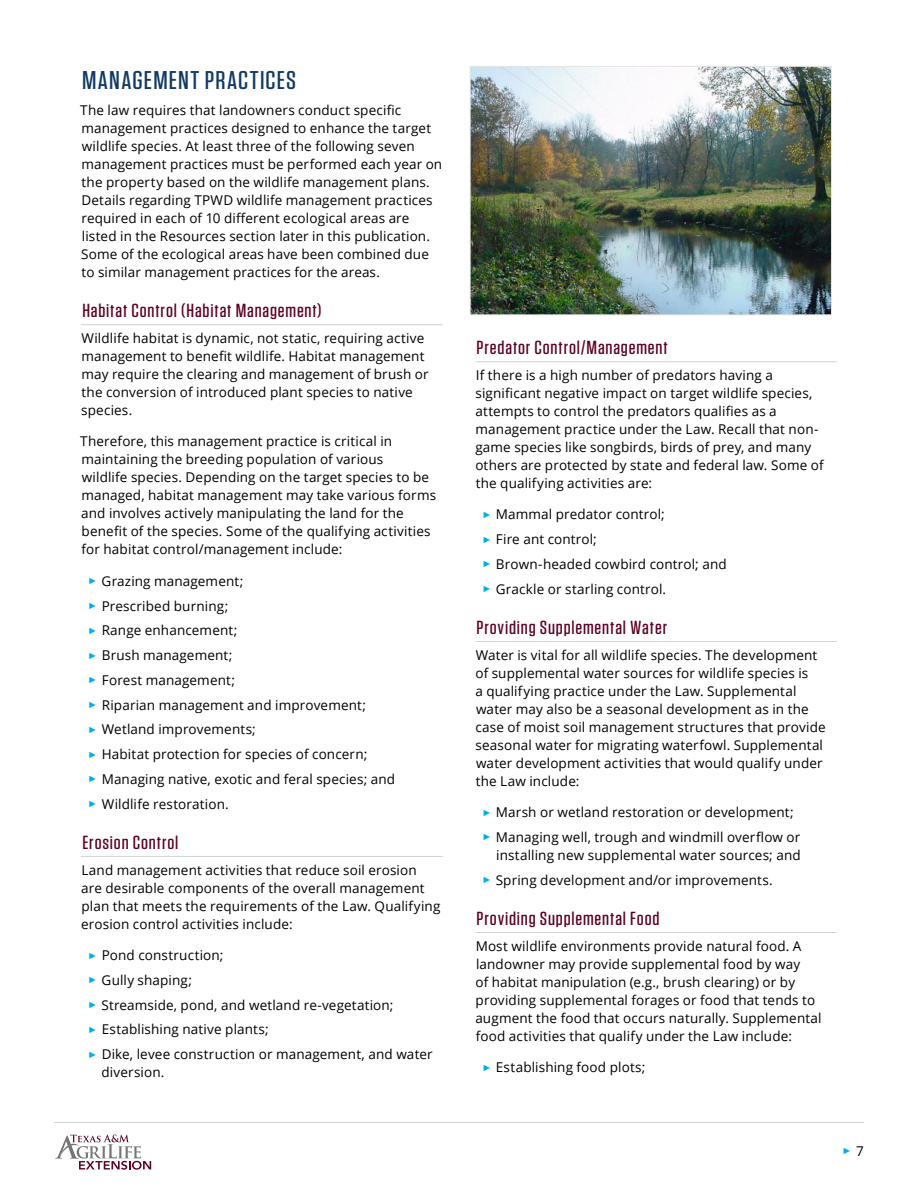
<style>
.page{position:relative;width:918px;height:1188px;background:#fff}
.page>*{position:absolute;margin:0;border:0;box-sizing:border-box;transform-origin:0 0}
.heading1{font:500 25.65px "Tungsten";letter-spacing:.04em;color:#113b65;scale:1.11 1}
.heading2{font:500 18.9px "Tungsten";letter-spacing:.04em;color:#5d0025;scale:1.11 1}
.Body{font:13.5px/18px "Open Sans";letter-spacing:.01em;color:#000}
.Bulleted_List_-_1_Co{font:13.5px/18px "Open Sans";letter-spacing:.01em;color:#000}
.t1{font:9px "Arial";color:#00aeef}
.s1{font-family:"Arial";font-size:9px;color:#00aeef}
.s2{font-family:"Open Sans";font-size:13.5px;color:#000}
</style>
<div class="page">
<hr style="left:54px;top:1122px;width:810px;height:1px;background:#d1d3d4">
<svg style="left:55px;top:1135px;width:96px;height:35px"></svg>
<hr style="left:81px;top:324px;width:362px;height:1px;background:#d1d3d4">
<hr style="left:81px;top:856px;width:362px;height:1px;background:#d1d3d4">
<img style="left:472px;top:68px;width:358px;height:245px">
<div style="left:470px;top:66px;width:362px;height:249px;border:1px solid #e5e6e5"></div>
<hr style="left:475px;top:361px;width:362px;height:1px;background:#d1d3d4">
<hr style="left:475px;top:641px;width:362px;height:1px;background:#d1d3d4">
<hr style="left:475px;top:932px;width:362px;height:1px;background:#d1d3d4">
<h1 class="heading1" style="left:82px;top:67px;width:194px">MANAGEMENT PRACTICES</h1>
<p class="Body" style="left:80px;top:101px;width:363px">The law requires that landowners conduct specific management practices designed to enhance the target wildlife species. At least three of the following seven management practices must be performed each year on the property based on the wildlife management plans.<br>Details regarding TPWD wildlife management practices required in each of 10 different ecological areas are listed in the Resources section later in this publication.<br>Some of the ecological areas have been combined due to similar management practices for the areas.</p>
<h2 class="heading2" style="left:82px;top:300px;width:217px">Habitat Control (Habitat Management)</h2>
<p class="Body" style="left:81px;top:329px;width:349px">Wildlife habitat is dynamic, not static, requiring active management to benefit wildlife. Habitat management may require the clearing and management of brush or the conversion of introduced plant species to native species.</p>
<p class="Body" style="left:80px;top:432px;width:357px">Therefore, this management practice is critical in maintaining the breeding population of various<br>wildlife species. Depending on the target species to be managed, habitat management may take various forms and involves actively manipulating the land for the benefit of the species. Some of the qualifying activities for habitat control/management include:</p>
<p class="Bulleted_List_-_1_Co" style="left:88px;top:572px;width:157px"><span class="s1">►</span> Grazing management;</p>
<p class="Bulleted_List_-_1_Co" style="left:88px;top:596px;width:142px"><span class="s1">►</span> Prescribed burning;</p>
<p class="Bulleted_List_-_1_Co" style="left:88px;top:621px;width:151px"><span class="s1">►</span> Range enhancement;</p>
<p class="Bulleted_List_-_1_Co" style="left:88px;top:646px;width:146px"><span class="s1">►</span> Brush management;</p>
<p class="Bulleted_List_-_1_Co" style="left:88px;top:671px;width:148px"><span class="s1">►</span> Forest management;</p>
<p class="Bulleted_List_-_1_Co" style="left:88px;top:695px;width:279px"><span class="s1">►</span> Riparian management and improvement;</p>
<p class="Bulleted_List_-_1_Co" style="left:88px;top:720px;width:169px"><span class="s1">►</span> Wetland improvements;</p>
<p class="Bulleted_List_-_1_Co" style="left:88px;top:745px;width:281px"><span class="s1">►</span> Habitat protection for species of concern;</p>
<p class="Bulleted_List_-_1_Co" style="left:88px;top:770px;width:308px"><span class="s1">►</span> Managing native, exotic and feral species; and</p>
<p class="Bulleted_List_-_1_Co" style="left:88px;top:794px;width:142px"><span class="s1">►</span> Wildlife restoration.</p>
<h2 class="heading2" style="left:82px;top:832px;width:88px">Erosion Control</h2>
<p class="Body" style="left:81px;top:860px;width:361px">Land management activities that reduce soil erosion are desirable components of the overall management plan that meets the requirements of the Law. Qualifying erosion control activities include:</p>
<p class="Bulleted_List_-_1_Co" style="left:88px;top:946px;width:137px"><span class="s1">►</span> Pond construction;</p>
<p class="Bulleted_List_-_1_Co" style="left:88px;top:971px;width:105px"><span class="s1">►</span> Gully shaping;</p>
<p class="Bulleted_List_-_1_Co" style="left:88px;top:995px;width:307px"><span class="s1">►</span> Streamside, pond, and wetland re-vegetation;</p>
<p class="Bulleted_List_-_1_Co" style="left:88px;top:1020px;width:182px"><span class="s1">►</span> Establishing native plants;</p>
<p class="Bulleted_List_-_1_Co" style="left:101px;top:1045px;width:333px;text-indent:-13px"><span class="s1">►</span> Dike, levee construction or management, and water diversion.</p>
<h2 class="heading2" style="left:477px;top:337px;width:174px">Predator Control/Management</h2>
<p class="Body" style="left:475px;top:366px;width:350px">If there is a high number of predators having a significant negative impact on target wildlife species, attempts to control the predators qualifies as a management practice under the Law. Recall that non&shy;game species like songbirds, birds of prey, and many others are protected by state and federal law. Some of the qualifying activities are:</p>
<p class="Bulleted_List_-_1_Co" style="left:482px;top:505px;width:184px"><span class="s1">►</span> Mammal predator control;</p>
<p class="Bulleted_List_-_1_Co" style="left:482px;top:530px;width:116px"><span class="s1">►</span> Fire ant control;</p>
<p class="Bulleted_List_-_1_Co" style="left:482px;top:555px;width:246px"><span class="s1">►</span> Brown-headed cowbird control; and</p>
<p class="Bulleted_List_-_1_Co" style="left:482px;top:579px;width:185px"><span class="s1">►</span> Grackle or starling control.</p>
<h2 class="heading2" style="left:477px;top:617px;width:173px">Providing Supplemental Water</h2>
<p class="Body" style="left:475px;top:645px;width:352px">Water is vital for all wildlife species. The development of supplemental water sources for wildlife species is<br>a qualifying practice under the Law. Supplemental water may also be a seasonal development as in the case of moist soil management structures that provide seasonal water for migrating waterfowl. Supplemental water development activities that would qualify under the Law include:</p>
<p class="Bulleted_List_-_1_Co" style="left:482px;top:803px;width:313px"><span class="s1">►</span> Marsh or wetland restoration or development;</p>
<p class="Bulleted_List_-_1_Co" style="left:482px;top:828px;width:320px;text-align:right"><span class="s1">►</span> Managing well, trough and windmill overflow or installing new supplemental water sources; and</p>
<p class="Bulleted_List_-_1_Co" style="left:482px;top:870px;width:292px"><span class="s1">►</span> Spring development and/or improvements.</p>
<h2 class="heading2" style="left:477px;top:908px;width:166px">Providing Supplemental Food</h2>
<p class="Body" style="left:475px;top:936px;width:348px">Most wildlife environments provide natural food. A landowner may provide supplemental food by way<br>of habitat manipulation (e.g., brush clearing) or by providing supplemental forages or food that tends to augment the food that occurs naturally. Supplemental food activities that qualify under the Law include:</p>
<p class="Bulleted_List_-_1_Co" style="left:482px;top:1058px;width:164px"><span class="s1">►</span> Establishing food plots;</p>
<p class="t1" style="left:843px;top:1145px;width:23px">► <span class="s2">7</span></p>
</div>
